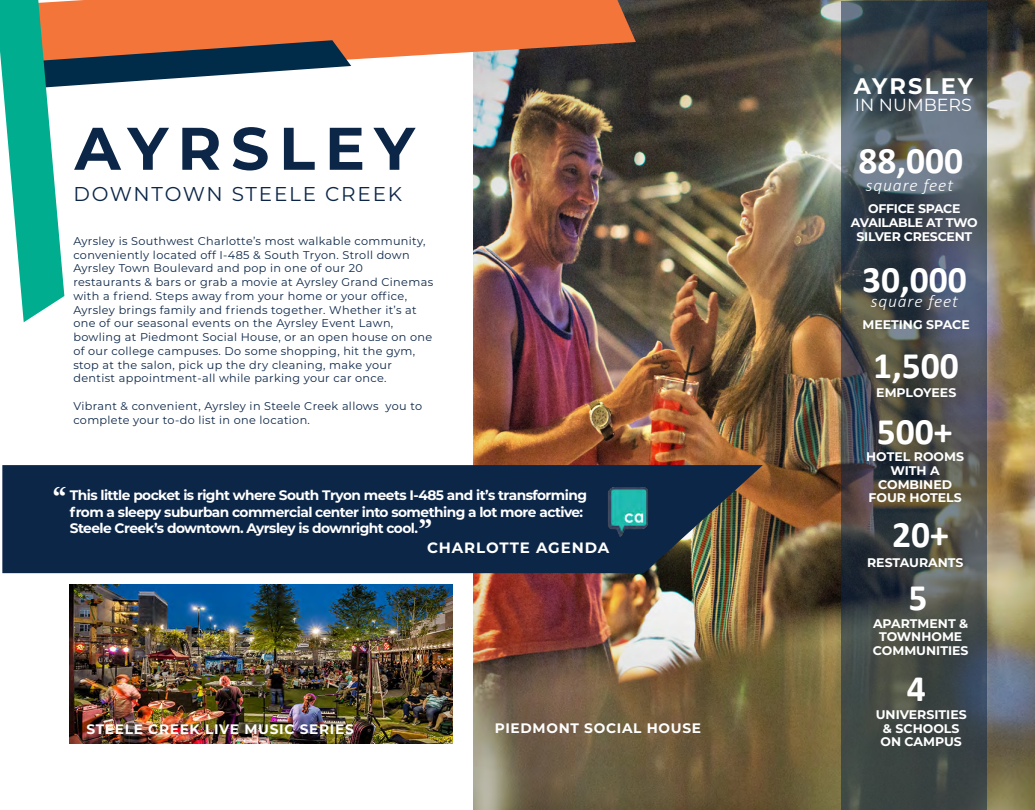
<style>
.page{position:relative;width:1035px;height:810px;background:#fff}
.page>*{position:absolute;margin:0;border:0;box-sizing:border-box;transform-origin:0 0}
.Headline{font:700 60px "Montserrat";letter-spacing:.155em;color:#0c2648}
.t1{font:700 37.5px "Calibri";color:#fff}
.t2{font:700 30px "EB Garamond";color:#fff}
.Copy{font:700 22.5px "Montserrat";letter-spacing:.095em;color:#fff}
.Headline-2{font:20px "Montserrat";letter-spacing:.09em;color:#0c2648}
.t3{font:italic 300 17.5px "Calibri";letter-spacing:.05em;color:#fff}
.Copy-2{font:17.5px "Montserrat";color:#fff}
.t4{font:700 15px "Montserrat";letter-spacing:.06em;color:#fff}
.t5{font:700 13.75px/16.5px "Montserrat";letter-spacing:-.04em;color:#fff}
.t6{font:700 13.75px "Montserrat";letter-spacing:.05em;color:#fff}
.t7{font:700 12.5px "Montserrat";color:#fff}
.t8{font:700 12.5px/13.8px "Montserrat";letter-spacing:-.02em;color:#fff;text-align:center}
.t9{font:11.25px/13.8px "Montserrat";letter-spacing:.03em;color:#0c2648}
</style>
<div class="page">
<img style="left:473px;top:0;width:562px;height:809px">
<svg style="left:351px;top:0;width:285px;height:79px;background:#cc7d58"></svg>
<svg style="left:0;top:0;width:351px;height:322px"></svg>
<img style="left:70px;top:585px;width:382px;height:158px">
<svg style="left:841px;top:1px;width:146px;height:809px;background:#454c4f"></svg>
<svg style="left:2px;top:465px;width:761px;height:108px;background:#152b47"></svg>
<img style="left:606px;top:488px;width:45px;height:49px">
<p class="Headline" style="left:75px;top:105px;width:342px">AYRSLEY</p>
<p class="Headline-2" style="left:73px;top:180px;width:330px">DOWNTOWN STEELE CREEK</p>
<p class="t9" style="left:73px;top:234px;width:354px">Ayrsley is Southwest Charlotte’s most walkable community, conveniently located off I-485 &amp; South Tryon. Stroll down<br>Ayrsley Town Boulevard and pop in one of our 20</p>
<p class="t9" style="left:73px;top:275px;width:361px">restaurants &amp; bars or grab a movie at Ayrsley Grand Cinemas with a friend. Steps away from your home or your office, Ayrsley brings family and friends together. Whether it’s at one of our seasonal events on the Ayrsley Event Lawn,</p>
<p class="t9" style="left:73px;top:330px;width:360px">bowling at Piedmont Social House, or an open house on one of our college campuses. Do some shopping, hit the gym, stop at the salon, pick up the dry cleaning, make your</p>
<p class="t9" style="left:73px;top:371px;width:315px">dentist appointment-all while parking your car once.</p>
<p class="t9" style="left:73px;top:399px;width:350px">Vibrant &amp; convenient, Ayrsley in Steele Creek allows you to complete your to-do list in one location.</p>
<p class="t2" style="left:53px;top:477px;width:15px">“</p>
<p class="t5" style="left:70px;top:486px;width:519px">This little pocket is right where South Tryon meets I-485 and it’s transforming from a sleepy suburban commercial center into something a lot more active:<br>Steele Creek’s downtown. Ayrsley is downright cool.</p>
<p class="t2" style="left:419px;top:509px;width:15px">”</p>
<p class="t4" style="left:427px;top:537px;width:184px">CHARLOTTE AGENDA</p>
<p class="t6" style="left:86px;top:719px;width:269px">STEELE CREEK LIVE MUSIC SERIES</p>
<p class="t6" style="left:495px;top:718px;width:208px">PIEDMONT SOCIAL HOUSE</p>
<p class="Copy" style="left:854px;top:69px;width:121px">AYRSLEY</p>
<p class="Copy-2" style="left:855px;top:93px;width:119px">IN NUMBERS</p>
<p class="t1" style="left:859px;top:134px;width:106px">88,000</p>
<p class="t8" style="left:868px;top:201px;width:94px">OFFICE SPACE</p>
<p class="t8" style="left:851px;top:215px;width:128px">AVAILABLE AT TWO<br>SILVER CRESCENT</p>
<p class="t1" style="left:862px;top:253px;width:106px">30,000</p>
<p class="t7" style="left:862px;top:315px;width:109px">MEETING SPACE</p>
<p class="t3" style="left:866px;top:174px;width:89px">square feet</p>
<p class="t3" style="left:871px;top:291px;width:89px">square feet</p>
<p class="t1" style="left:873px;top:339px;width:87px">1,500</p>
<p class="t7" style="left:876px;top:384px;width:82px">EMPLOYEES</p>
<p class="t1" style="left:877px;top:405px;width:77px">500+</p>
<p class="t7" style="left:866px;top:448px;width:99px">HOTEL ROOMS</p>
<p class="t7" style="left:890px;top:461px;width:51px">WITH A</p>
<p class="t7" style="left:878px;top:475px;width:75px">COMBINED</p>
<p class="t7" style="left:869px;top:489px;width:95px">FOUR HOTELS</p>
<p class="t1" style="left:892px;top:508px;width:58px">20+</p>
<p class="t7" style="left:867px;top:554px;width:98px">RESTAURANTS</p>
<p class="t1" style="left:908px;top:571px;width:21px">5</p>
<p class="t7" style="left:873px;top:614px;width:97px">APARTMENT &amp;</p>
<p class="t7" style="left:879px;top:628px;width:85px">TOWNHOME</p>
<p class="t7" style="left:873px;top:642px;width:97px">COMMUNITIES</p>
<p class="t1" style="left:907px;top:662px;width:21px">4</p>
<p class="t7" style="left:876px;top:706px;width:92px">UNIVERSITIES</p>
<p class="t7" style="left:883px;top:719px;width:78px">&amp; SCHOOLS</p>
<p class="t7" style="left:880px;top:733px;width:83px">ON CAMPUS</p>
</div>
